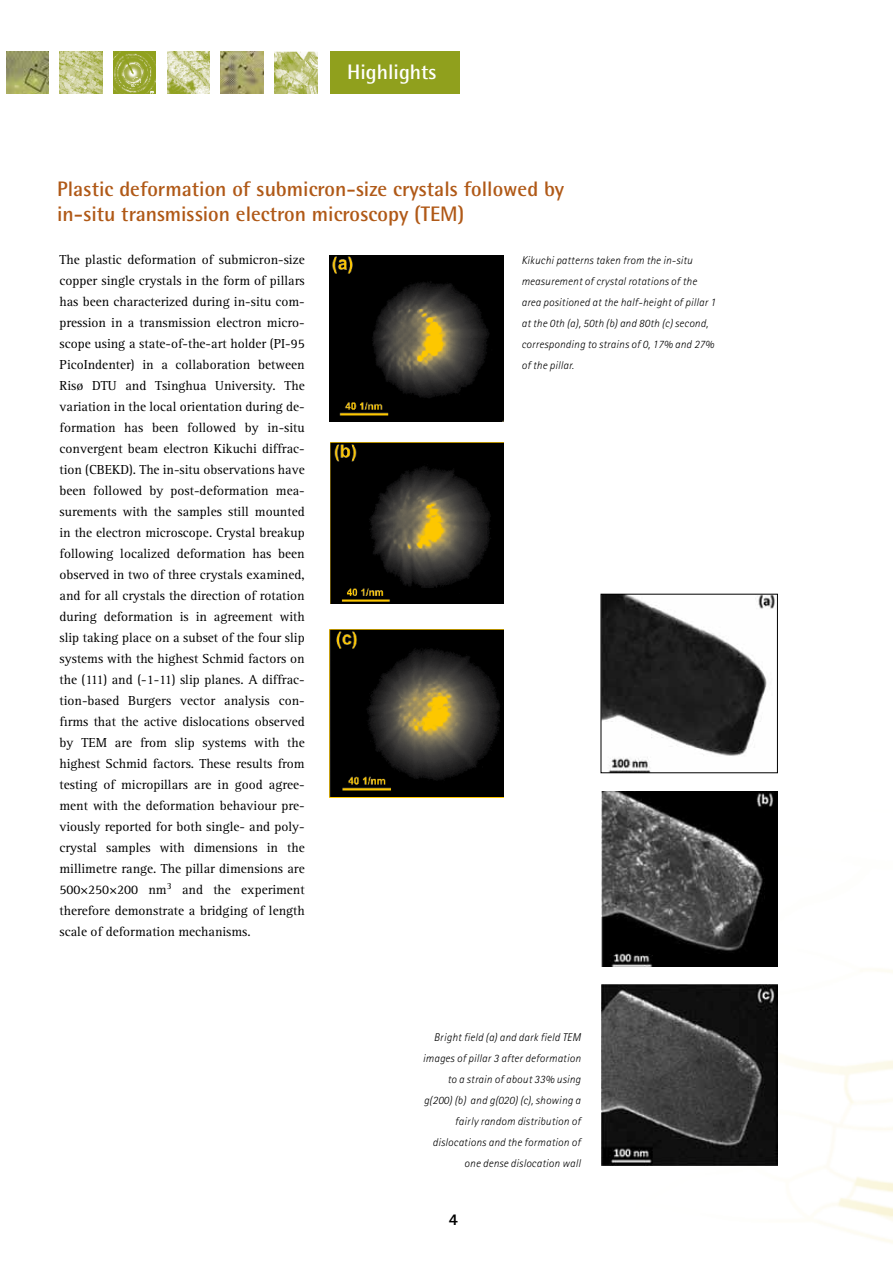
<style>
.page{position:relative;width:893px;height:1263px;background:#fff}
.page>*{position:absolute;margin:0;border:0;box-sizing:border-box;transform-origin:0 0}
.t1{font:700 21px/25.2px "Rotis Semi Sans";color:#b05917}
.t2{font:700 21px "Rotis Semi Sans";color:#fff}
.t3{font:800 16.5px "Rotis Sans Serif";color:#000}
.t4{font:13.5px/21px "Rotis Serif";color:#000;text-align:justify}
.t5{font:italic 300 11.25px/21px "Rotis Sans Serif";letter-spacing:.02em;color:#000}
</style>
<div class="page">
<img style="left:454px;top:593px;width:439px;height:650px">
<div style="left:330px;top:51px;width:130px;height:42px;background:#90a01d"></div>
<img style="left:6px;top:51px;width:43px;height:43px">
<img style="left:60px;top:51px;width:42px;height:43px">
<img style="left:221px;top:51px;width:42px;height:43px">
<img style="left:167px;top:51px;width:43px;height:43px">
<img style="left:274px;top:51px;width:43px;height:43px">
<img style="left:113px;top:51px;width:43px;height:43px">
<img style="left:329px;top:255px;width:175px;height:166px">
<img style="left:330px;top:442px;width:174px;height:162px">
<img style="left:329px;top:630px;width:175px;height:166px">
<img style="left:603px;top:596px;width:173px;height:175px">
<div style="left:601px;top:594px;width:177px;height:179px;border:1px solid #000"></div>
<img style="left:601px;top:792px;width:176px;height:174px">
<img style="left:601px;top:984px;width:176px;height:181px">
<h1 class="t2" style="left:347px;top:59px;width:91px">Highlights</h1>
<h1 class="t1" style="left:57px;top:176px;width:509px">Plastic deformation of submicron-size crystals followed by in-situ transmission electron microscopy (TEM)</h1>
<p class="t5" style="left:521px;top:250px;width:196px">Kikuchi patterns taken from the in-situ measurement of crystal rotations of the area positioned at the half-height of pillar 1 at the 0th (a), 50th (b) and 80th (c) second, corresponding to strains of 0, 17% and 27% of the pillar.</p>
<p class="t4" style="left:60px;top:249px;width:247px">The plastic deformation of submicron-size copper single crystals in the form of pillars has been characterized during in-situ com&shy;pression in a transmission electron micro&shy;scope using a state-of-the-art holder (PI-95<br>PicoIndenter) in a collaboration between Risø DTU and Tsinghua University. The variation in the local orientation during de&shy;formation has been followed by in-situ convergent beam electron Kikuchi diffrac&shy;tion (CBEKD). The in-situ observations have been followed by post-deformation mea&shy;surements with the samples still mounted in the electron microscope. Crystal breakup following localized deformation has been observed in two of three crystals examined, and for all crystals the direction of rotation during deformation is in agreement with slip taking place on a subset of the four slip systems with the highest Schmid factors on the (111) and (-1-11) slip planes. A diffrac&shy;tion-based Burgers vector analysis con&shy;firms that the active dislocations observed by TEM are from slip systems with the highest Schmid factors. These results from testing of micropillars are in good agree&shy;ment with the deformation behaviour pre&shy;viously reported for both single- and poly&shy;crystal samples with dimensions in the millimetre range. The pillar dimensions are 500×250×200 nm<sup>3</sup> and the experiment therefore demonstrate a bridging of length scale of deformation mechanisms.</p>
<p class="t5" style="left:423px;top:1027px;width:159px;text-align:right">Bright field (a) and dark field TEM images of pillar 3 after deformation to a strain of about 33% using g(200) (b) and g(020) (c), showing a fairly random distribution of dislocations and the formation of one dense dislocation wall</p>
<p class="t3" style="left:449px;top:1209px;width:11px">4</p>
</div>
